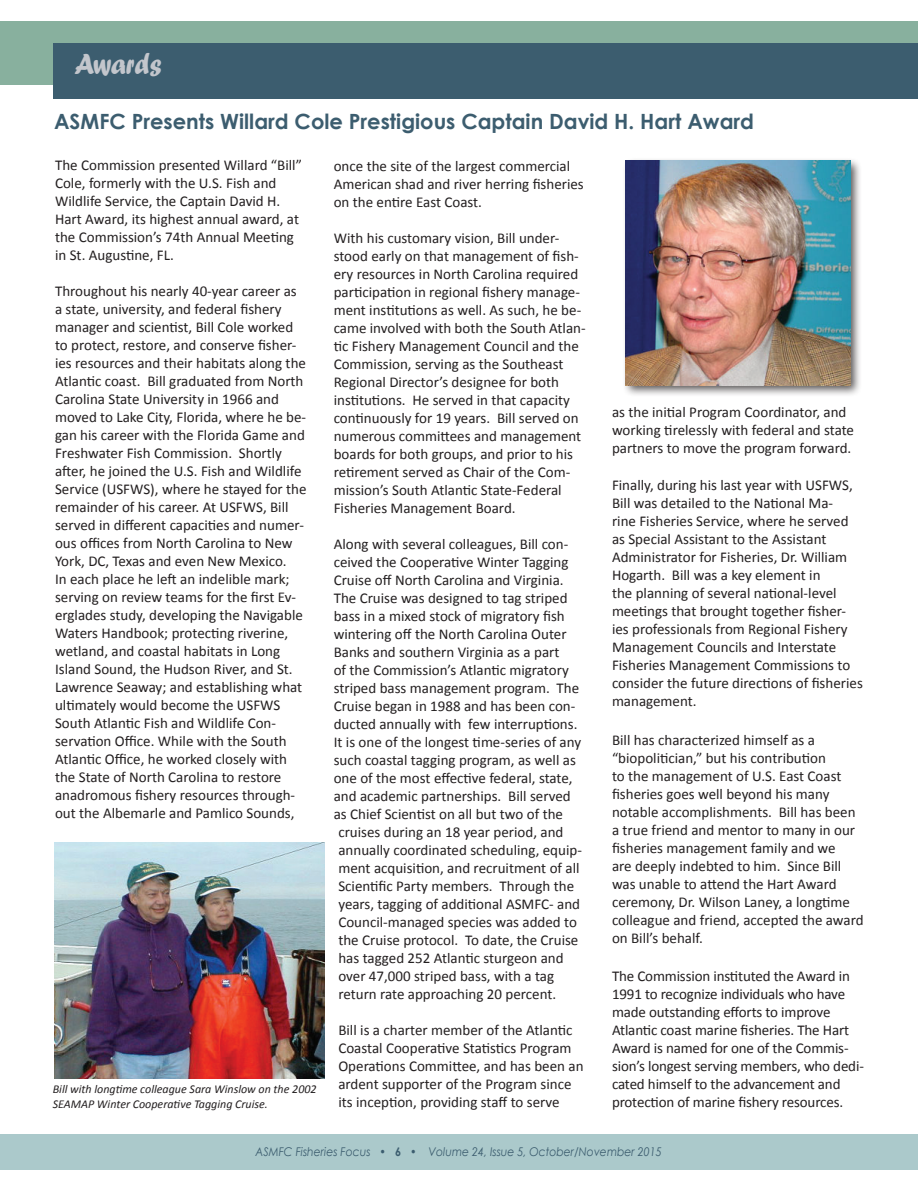
<style>
.page{position:relative;width:918px;height:1188px;background:#fff}
.page>*{position:absolute;margin:0;border:0;box-sizing:border-box;transform-origin:0 0}
.t1{font:30px "Forte";letter-spacing:-.015em;color:#c3c6cc;scale:.9 1}
.t2{font:700 21px "Century Gothic";color:#3c5d6f}
.t3{font:15px/18px "Calibri";color:#231f20}
.t4{font:italic 12px/14.4px "Calibri";color:#231f20}
.t5{font:italic 12px "Century Gothic";color:#3c5d6f;scale:.9 1}
.s1{font-style:normal}
.s2{font-weight:700;font-style:normal}
</style>
<div class="page">
<div style="left:0;top:1134px;width:918px;height:36px;background:#abc9cb"></div>
<div style="left:0;top:22px;width:918px;height:63px;background:#88b09e"></div>
<div style="left:54px;top:43px;width:864px;height:56px;background:#3c5d6f"></div>
<div style="left:622px;top:157px;width:241px;height:241px;background:#231f20;opacity:.75"></div>
<img style="left:626px;top:161px;width:224px;height:224px">
<img style="left:54px;top:842px;width:270px;height:236px">
<h1 class="t1" style="left:75px;top:47px;width:98px">Awards</h1>
<h2 class="t2" style="left:54px;top:106px;width:702px">ASMFC Presents Willard Cole Prestigious Captain David H. Hart Award</h2>
<p class="t3" style="left:334px;top:157px;width:252px">once the site of the largest commercial<br>American shad and river herring fisheries on the entire East Coast.</p>
<p class="t3" style="left:334px;top:229px;width:253px">With his customary vision, Bill under&shy;stood early on that management of fish&shy;ery resources in North Carolina required participation in regional fishery manage&shy;ment institutions as well. As such, he be&shy;came involved with both the South Atlan&shy;tic Fishery Management Council and the Commission, serving as the Southeast Regional Director’s designee for both institutions. He served in that capacity continuously for 19 years. Bill served on numerous committees and management boards for both groups, and prior to his retirement served as Chair of the Com&shy;mission’s South Atlantic State-Federal Fisheries Management Board.</p>
<p class="t3" style="left:334px;top:535px;width:236px">Along with several colleagues, Bill con-</p>
<p class="t3" style="left:334px;top:553px;width:236px">ceived the Cooperative Winter Tagging</p>
<p class="t3" style="left:334px;top:571px;width:231px">Cruise off North Carolina and Virginia.</p>
<p class="t3" style="left:334px;top:589px;width:235px">The Cruise was designed to tag striped</p>
<p class="t3" style="left:334px;top:607px;width:233px">bass in a mixed stock of migratory fish</p>
<p class="t3" style="left:334px;top:625px;width:234px">wintering off the North Carolina Outer</p>
<p class="t3" style="left:334px;top:643px;width:227px">Banks and southern Virginia as a part</p>
<p class="t3" style="left:334px;top:661px;width:237px">of the Commission’s Atlantic migratory</p>
<p class="t3" style="left:334px;top:679px;width:247px">striped bass management program. The</p>
<p class="t3" style="left:334px;top:697px;width:243px">Cruise began in 1988 and has been con-</p>
<p class="t3" style="left:334px;top:715px;width:245px">ducted annually with few interruptions.</p>
<p class="t3" style="left:334px;top:733px;width:249px">It is one of the longest time-series of any</p>
<p class="t3" style="left:334px;top:751px;width:244px">such coastal tagging program, as well as</p>
<p class="t3" style="left:334px;top:769px;width:241px">one of the most effective federal, state,</p>
<p class="t3" style="left:334px;top:787px;width:239px">and academic partnerships. Bill served</p>
<p class="t3" style="left:334px;top:805px;width:231px">as Chief Scientist on all but two of the</p>
<p class="t3" style="left:338px;top:823px;width:227px">cruises during an 18 year period, and</p>
<p class="t3" style="left:338px;top:841px;width:245px">annually coordinated scheduling, equip-</p>
<p class="t3" style="left:338px;top:859px;width:243px">ment acquisition, and recruitment of all</p>
<p class="t3" style="left:338px;top:877px;width:237px">Scientific Party members. Through the</p>
<p class="t3" style="left:338px;top:895px;width:243px">years, tagging of additional ASMFC- and</p>
<p class="t3" style="left:338px;top:913px;width:240px">Council-managed species was added to</p>
<p class="t3" style="left:338px;top:931px;width:242px">the Cruise protocol. To date, the Cruise</p>
<p class="t3" style="left:338px;top:949px;width:227px">has tagged 252 Atlantic sturgeon and</p>
<p class="t3" style="left:338px;top:967px;width:217px">over 47,000 striped bass, with a tag</p>
<p class="t3" style="left:338px;top:985px;width:219px">return rate approaching 20 percent.</p>
<p class="t3" style="left:338px;top:1021px;width:247px">Bill is a charter member of the Atlantic Coastal Cooperative Statistics Program Operations Committee, and has been an ardent supporter of the Program since its inception, providing staff to serve</p>
<p class="t3" style="left:55px;top:156px;width:248px">The Commission presented Willard “Bill” Cole, formerly with the U.S. Fish and Wildlife Service, the Captain David H.<br>Hart Award, its highest annual award, at the Commission’s 74th Annual Meeting in St. Augustine, FL.</p>
<p class="t3" style="left:55px;top:282px;width:253px">Throughout his nearly 40-year career as a state, university, and federal fishery manager and scientist, Bill Cole worked to protect, restore, and conserve fisher&shy;ies resources and their habitats along the Atlantic coast. Bill graduated from North Carolina State University in 1966 and moved to Lake City, Florida, where he be&shy;gan his career with the Florida Game and Freshwater Fish Commission. Shortly after, he joined the U.S. Fish and Wildlife Service (USFWS), where he stayed for the remainder of his career. At USFWS, Bill served in different capacities and numer&shy;ous offices from North Carolina to New York, DC, Texas and even New Mexico.<br>In each place he left an indelible mark; serving on review teams for the first Ev&shy;erglades study, developing the Navigable Waters Handbook; protecting riverine, wetland, and coastal habitats in Long Island Sound, the Hudson River, and St.<br>Lawrence Seaway; and establishing what ultimately would become the USFWS South Atlantic Fish and Wildlife Con&shy;servation Office. While with the South Atlantic Office, he worked closely with the State of North Carolina to restore anadromous fishery resources through&shy;out the Albemarle and Pamlico Sounds,</p>
<p class="t3" style="left:612px;top:403px;width:244px">as the initial Program Coordinator, and working tirelessly with federal and state partners to move the program forward.</p>
<p class="t3" style="left:612px;top:476px;width:252px">Finally, during his last year with USFWS, Bill was detailed to the National Ma-<br>rine Fisheries Service, where he served as Special Assistant to the Assistant Administrator for Fisheries, Dr. William Hogarth. Bill was a key element in<br>the planning of several national-level meetings that brought together fisher&shy;ies professionals from Regional Fishery Management Councils and Interstate Fisheries Management Commissions to consider the future directions of fisheries management.</p>
<p class="t3" style="left:612px;top:731px;width:253px">Bill has characterized himself as a “biopolitician,” but his contribution<br>to the management of U.S. East Coast fisheries goes well beyond his many notable accomplishments. Bill has been a true friend and mentor to many in our fisheries management family and we<br>are deeply indebted to him. Since Bill was unable to attend the Hart Award ceremony, Dr. Wilson Laney, a longtime colleague and friend, accepted the award on Bill’s behalf.</p>
<p class="t3" style="left:612px;top:967px;width:253px">The Commission instituted the Award in 1991 to recognize individuals who have made outstanding efforts to improve Atlantic coast marine fisheries. The Hart Award is named for one of the Commis&shy;sion’s longest serving members, who dedi&shy;cated himself to the advancement and protection of marine fishery resources.</p>
<p class="t4" style="left:53px;top:1082px;width:265px">Bill with longtime colleague Sara Winslow on the 2002<br>SEAMAP Winter Cooperative Tagging Cruise.</p>
<p class="t5" style="left:255px;top:1143px;width:453px">ASMFC Fisheries Focus <span class="s1">•</span> <span class="s2">6</span> <span class="s1">•</span> Volume 24, Issue 5, October/November 2015</p>
</div>
